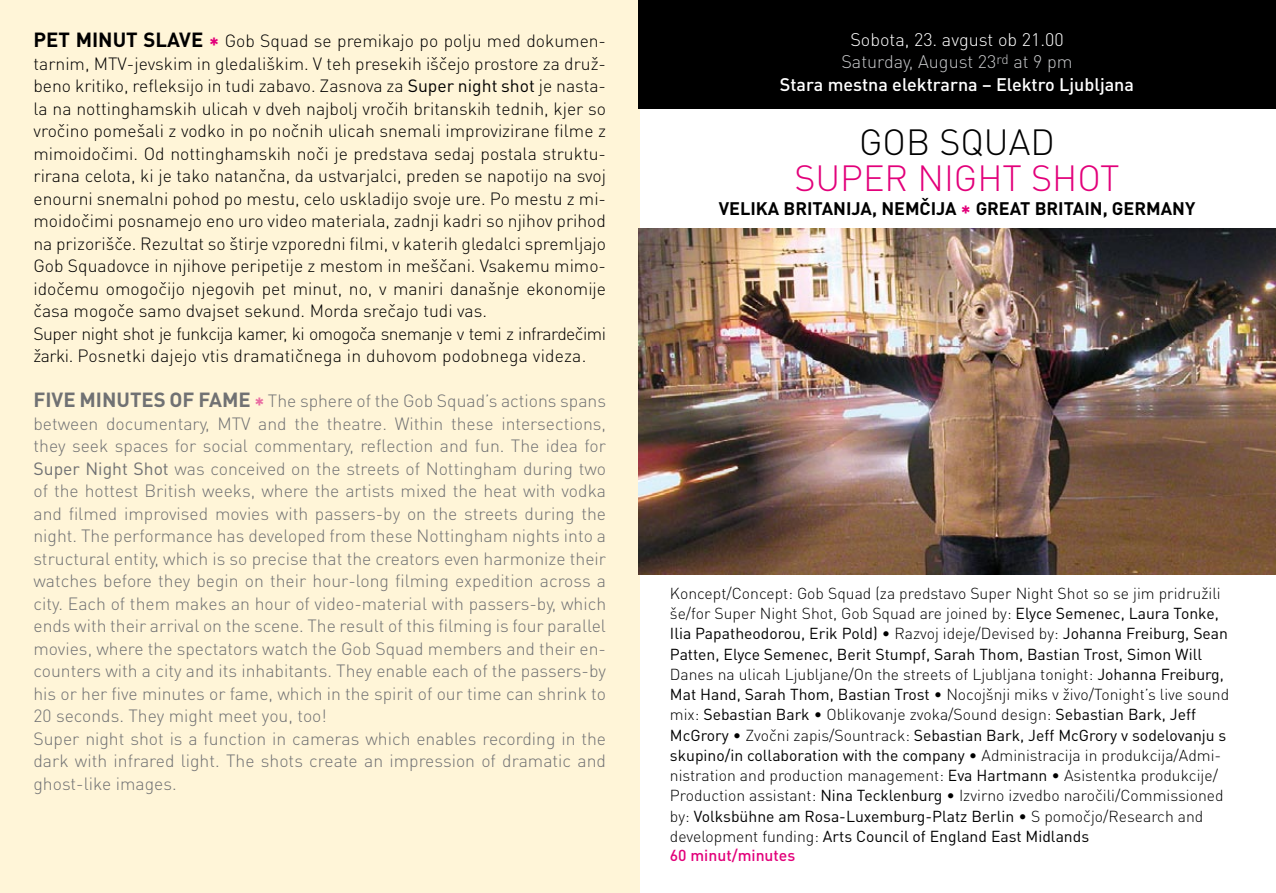
<style>
.page{position:relative;width:1276px;height:893px;background:#fff}
.page>*{position:absolute;margin:0;border:0;box-sizing:border-box;transform-origin:0 0}
.t1{font:300 36px "DIN Pro";color:#e2007a}
.t2{font:300 36px "DIN Pro";color:#000}
.t3{font:500 18px/22.5px "DIN Pro";color:#fff;text-align:center}
.t4{font:700 18px "DIN Pro";color:#000}
.t5{font:300 17.55px/22.5px "DIN Pro";color:#707173}
.t6{font:300 17.55px/22.5px "DIN Pro";color:#000}
.t7{font:300 15.75px/20.2px "DIN Pro";color:#000}
.s1{font-weight:700;font-size:20.25px}
.s2{font-weight:700;font-size:20.25px;color:#e2007a}
.s3{font-weight:400}
.s4{font-weight:700;font-size:20.25px;color:#ea6ea3}
.s5{font-weight:300}
.s6{font-weight:300;color:#c5c6c8}
.s7{font-size:20.25px;color:#e2007a}
.s8{font-weight:500;color:#e2007a}
</style>
<div class="page">
<div style="left:0;top:0;width:640px;height:893px;background:#fff5d8"></div>
<div style="left:638px;top:0;width:638px;height:108px;background:#000"></div>
<img style="left:638px;top:228px;width:638px;height:346px">
<p class="t6" style="left:33px;top:29px;width:574px"><span class="s1">PET MINUT SLAVE</span> <span class="s2">*</span> Gob Squad se premikajo po polju med dokumen&shy;tarnim, MTV-jevskim in gledališkim. V teh presekih iščejo prostore za druž&shy;beno kritiko, refleksijo in tudi zabavo. Zasnova za <span class="s3">Super night shot</span> je nasta&shy;la na nottinghamskih ulicah v dveh najbolj vročih britanskih tednih, kjer so vročino pomešali z vodko in po nočnih ulicah snemali improvizirane filme z mimoidočimi. Od nottinghamskih noči je predstava sedaj postala struktu&shy;rirana celota, ki je tako natančna, da ustvarjalci, preden se napotijo na svoj enourni snemalni pohod po mestu, celo uskladijo svoje ure. Po mestu z mi&shy;moidočimi posnamejo eno uro video materiala, zadnji kadri so njihov prihod na prizorišče. Rezultat so štirje vzporedni filmi, v katerih gledalci spremljajo Gob Squadovce in njihove peripetije z mestom in meščani. Vsakemu mimo&shy;idočemu omogočijo njegovih pet minut, no, v maniri današnje ekonomije časa mogoče samo dvajset sekund. Morda srečajo tudi vas.<br>Super night shot je funkcija kamer, ki omogoča snemanje v temi z infrardečimi žarki. Posnetki dajejo vtis dramatičnega in duhovom podobnega videza.</p>
<p class="t5" style="left:33px;top:389px;width:574px"><span class="s1">FIVE MINUTES OF FAME</span> <span class="s4">*</span> The sphere of the Gob Squad’s actions spans between documentary, MTV and the theatre. Within these intersections, they seek spaces for social commentary, reflection and fun. The idea for <span class="s3">Super Night Shot</span> was conceived on the streets of Nottingham during two of the hottest British weeks, where the artists mixed the heat with vodka and filmed improvised movies with passers-by on the streets during the night. The performance has developed from these Nottingham nights into a structural entity, which is so precise that the creators even harmonize their watches before they begin on their hour-long filming expedition across a city. Each of them makes an hour of video-material with passers-by, which ends with their arrival on the scene. The result of this filming is four parallel movies, where the spectators watch the Gob Squad members and their en&shy;counters with a city and its inhabitants. They enable each of the passers-by his or her five minutes or fame, which in the spirit of our time can shrink to 20 seconds. They might meet you, too!<br>Super night shot is a function in cameras which enables recording in the dark with infrared light. The shots create an impression of dramatic and ghost-like images.</p>
<p class="t3" style="left:780px;top:27px;width:356px"><span class="s5">Sobota, 23. avgust ob 21.00<br></span><span class="s6">Saturday, August 23</span><sup>rd</sup> <span class="s6">at 9 pm<br></span>Stara mestna elektrarna – Elektro Ljubljana</p>
<h1 class="t2" style="left:859px;top:118px;width:197px">GOB SQUAD</h1>
<h1 class="t1" style="left:794px;top:154px;width:327px">SUPER NIGHT SHOT</h1>
<p class="t4" style="left:718px;top:197px;width:478px">VELIKA BRITANIJA, NEMČIJA <span class="s7">*</span> GREAT BRITAIN, GERMANY</p>
<p class="t7" style="left:670px;top:582px;width:561px">Koncept/Concept: Gob Squad (za predstavo Super Night Shot so se jim pridružili še/for Super Night Shot, Gob Squad are joined by: <span class="s3">Elyce Semenec, Laura Tonke, Ilia Papatheodorou, Erik Pold)</span> • Razvoj ideje/Devised by: <span class="s3">Johanna Freiburg, Sean Patten, Elyce Semenec, Berit Stumpf, Sarah Thom, Bastian Trost, Simon Will </span>Danes na ulicah Ljubljane/On the streets of Ljubljana tonight: <span class="s3">Johanna Freiburg, Mat Hand, Sarah Thom, Bastian Trost</span> • Nocojšnji miks v živo/Tonight’s live sound mix: <span class="s3">Sebastian Bark</span> • Oblikovanje zvoka/Sound design: <span class="s3">Sebastian Bark, Jeff McGrory</span> • Zvočni zapis/Sountrack: <span class="s3">Sebastian Bark, Jeff McGrory v sodelovanju s skupino/in collaboration with the company</span> • Administracija in produkcija/Admi&shy;nistration and production management: <span class="s3">Eva Hartmann</span> • Asistentka produkcije/ Production assistant: <span class="s3">Nina Tecklenburg</span> • Izvirno izvedbo naročili/Commissioned by: <span class="s3">Volksbühne am Rosa-Luxemburg-Platz Berlin</span> • S pomočjo/Research and development funding: <span class="s3">Arts Council of England East Midlands<br></span><span class="s8">60 minut/minutes</span></p>
</div>
